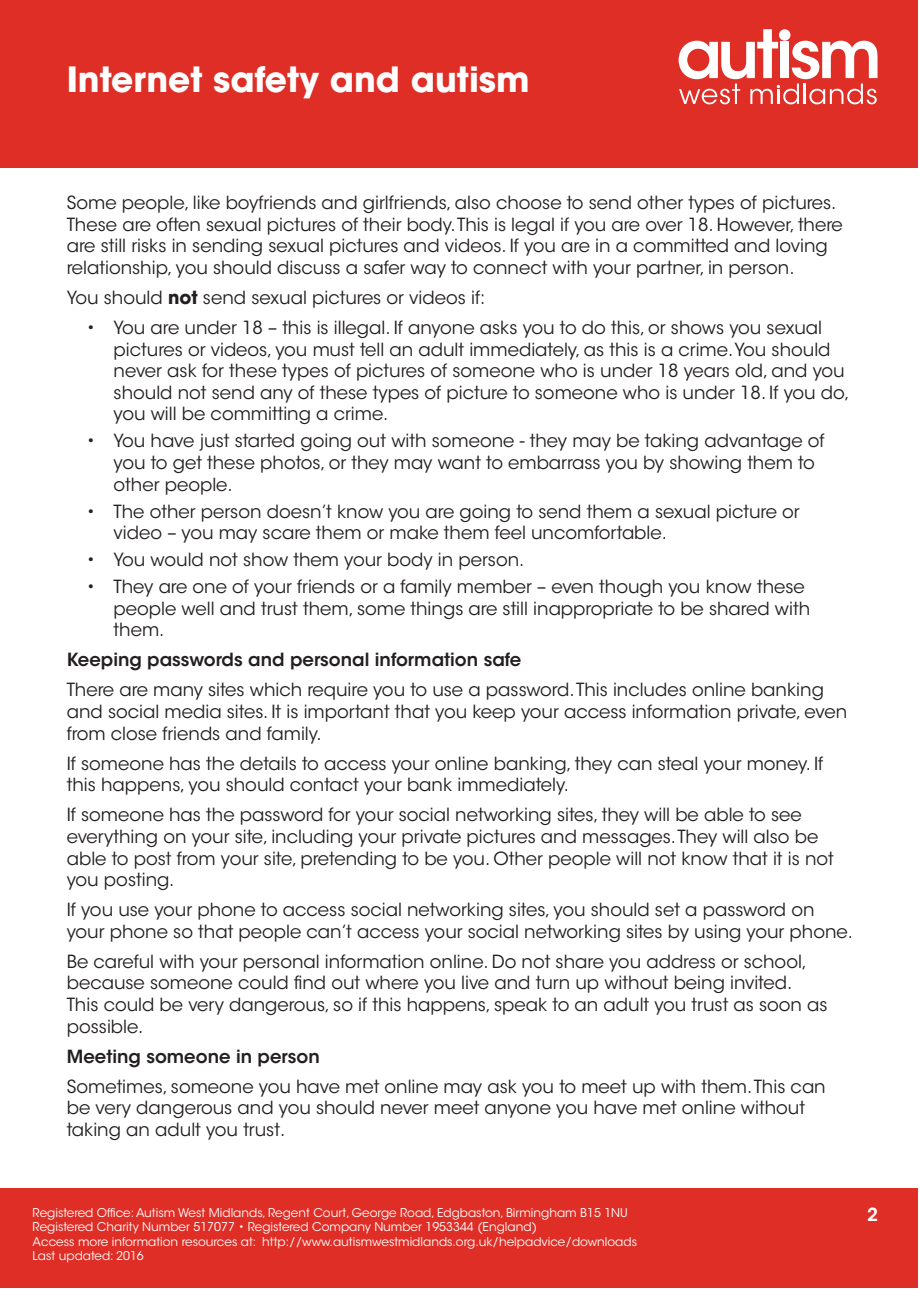
<style>
.page{position:relative;width:919px;height:1289px;background:#fff}
.page>*{position:absolute;margin:0;border:0;box-sizing:border-box;transform-origin:0 0}
.t1{font:700 34.5px "ITC Avant Garde Std";color:#fff}
.t2{font:18px/21.6px "ITC Avant Garde Std";color:#231f20}
.t3{font:600 18px "ITC Avant Garde Std";color:#231f20}
.t4{font:600 18px "ITC Avant Garde Std";color:#fff}
.t5{font:12px/14.4px "ITC Avant Garde Std";color:#fff}
.s1{font-weight:700}
</style>
<div class="page">
<div style="left:1px;top:1px;width:917px;height:167px;background:#de2e26"></div>
<svg style="left:678px;top:29px;width:199px;height:75px"></svg>
<div style="left:1px;top:1188px;width:917px;height:100px;background:#de2e26"></div>
<h1 class="t1" style="left:67px;top:57px;width:464px">Internet safety and autism</h1>
<p class="t2" style="left:67px;top:192px;width:777px">Some people, like boyfriends and girlfriends, also choose to send other types of pictures.<br>These are often sexual pictures of their body. This is legal if you are over 18. However, there are still risks in sending sexual pictures and videos. If you are in a committed and loving relationship, you should discuss a safer way to connect with your partner, in person.</p>
<p class="t2" style="left:67px;top:287px;width:420px">You should <span class="s1">not</span> send sexual pictures or videos if:</p>
<p class="t2" style="left:114px;top:317px;width:737px;text-indent:-27px">• You are under 18 – this is illegal. If anyone asks you to do this, or shows you sexual pictures or videos, you must tell an adult immediately, as this is a crime. You should never ask for these types of pictures of someone who is under 18 years old, and you should not send any of these types of picture to someone who is under 18. If you do, you will be committing a crime.</p>
<p class="t2" style="left:114px;top:430px;width:712px;text-indent:-27px">• You have just started going out with someone - they may be taking advantage of you to get these photos, or they may want to embarrass you by showing them to other people.</p>
<p class="t2" style="left:114px;top:500px;width:687px;text-indent:-27px">• The other person doesn’t know you are going to send them a sexual picture or video – you may scare them or make them feel uncomfortable.</p>
<p class="t2" style="left:87px;top:549px;width:439px">• You would not show them your body in person.</p>
<p class="t2" style="left:114px;top:576px;width:698px;text-indent:-27px">• They are one of your friends or a family member – even though you know these people well and trust them, some things are still inappropriate to be shared with them.</p>
<p class="t3" style="left:67px;top:648px;width:456px">Keeping passwords and personal information safe</p>
<p class="t2" style="left:67px;top:679px;width:781px">There are many sites which require you to use a password. This includes online banking and social media sites. It is important that you keep your access information private, even from close friends and family.</p>
<p class="t2" style="left:67px;top:752px;width:757px">If someone has the details to access your online banking, they can steal your money. If this happens, you should contact your bank immediately.</p>
<p class="t2" style="left:67px;top:804px;width:768px">If someone has the password for your social networking sites, they will be able to see everything on your site, including your private pictures and messages. They will also be able to post from your site, pretending to be you. Other people will not know that it is not you posting.</p>
<p class="t2" style="left:67px;top:899px;width:787px">If you use your phone to access social networking sites, you should set a password on your phone so that people can’t access your social networking sites by using your phone.</p>
<p class="t2" style="left:67px;top:950px;width:762px">Be careful with your personal information online. Do not share you address or school, because someone could find out where you live and turn up without being invited.<br>This could be very dangerous, so if this happens, speak to an adult you trust as soon as possible.</p>
<p class="t3" style="left:67px;top:1044px;width:254px">Meeting someone in person</p>
<p class="t2" style="left:67px;top:1075px;width:760px">Sometimes, someone you have met online may ask you to meet up with them. This can be very dangerous and you should never meet anyone you have met online without taking an adult you trust.</p>
<p class="t5" style="left:33px;top:1205px;width:606px">Registered Office: Autism West Midlands, Regent Court, George Road, Edgbaston, Birmingham B15 1NU Registered Charity Number 517077 • Registered Company Number 1953344 (England)<br>Access more information resources at: http://www.autismwestmidlands.org.uk/helpadvice/downloads Last updated: 2016</p>
<p class="t4" style="left:867px;top:1203px;width:12px">2</p>
</div>
